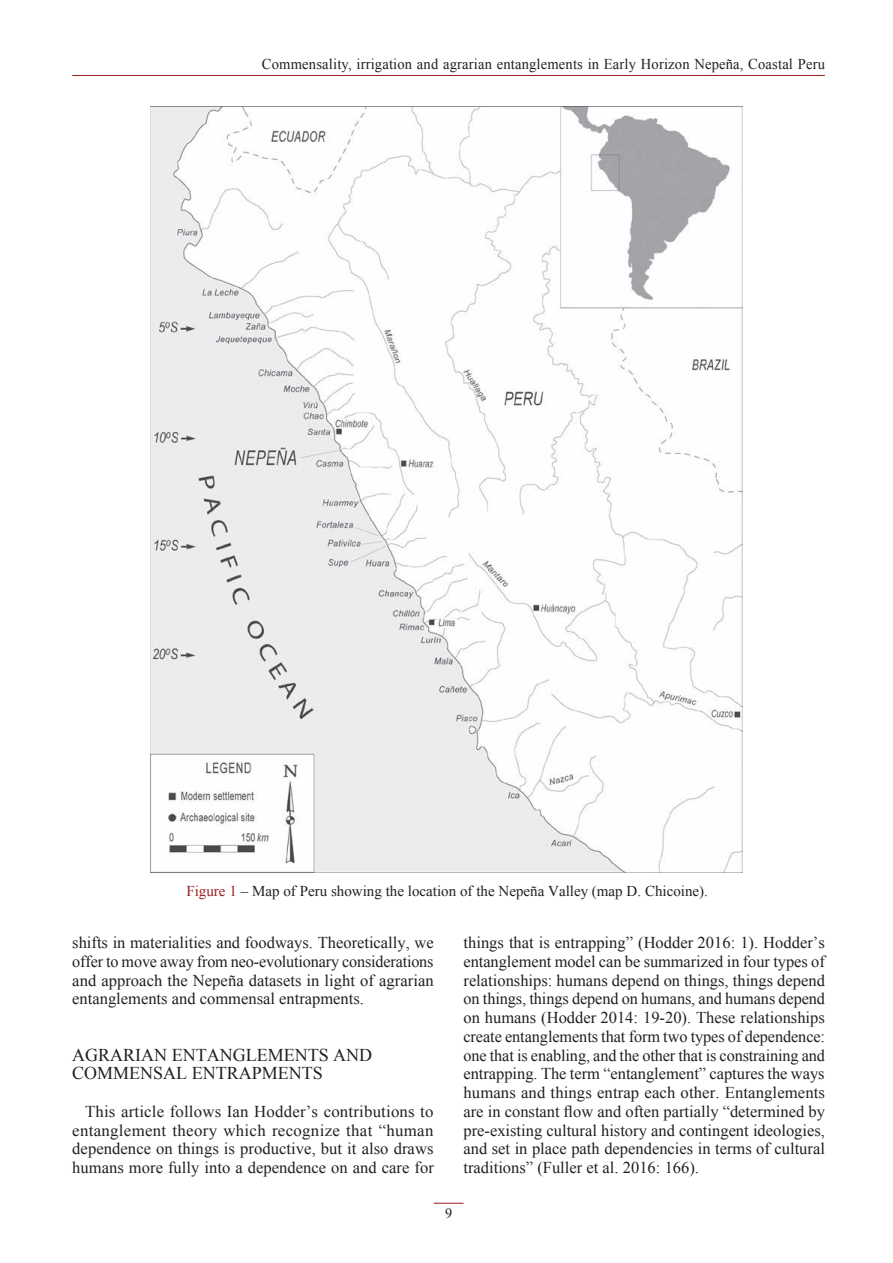
<style>
.page{position:relative;width:893px;height:1263px;background:#fff}
.page>*{position:absolute;margin:0;border:0;box-sizing:border-box;transform-origin:0 0}
.T_a{font:18px/18.8px "Times New Roman";color:#231f20}
.txt_Normal_sa{font:16.5px/18.8px "Times New Roman";color:#231f20;text-align:justify}
.txt_Normal{font:16.5px/18.8px "Times New Roman";color:#231f20;text-align:justify}
.paratxt_Bandeau_Hdp{font:15px "Times New Roman";letter-spacing:.01em;color:#231f20}
.titre_figure{font:15px "Times New Roman";color:#231f20}
.paratxt_Folio{font:14.25px "Times New Roman";color:#231f20}
.s1{color:#9c1e1f}
</style>
<div class="page">
<hr style="left:72px;top:75px;width:753px;height:1px;background:#9c1e1f">
<svg style="left:434px;top:1203px;width:29px;height:1px"></svg>
<img style="left:150px;top:106px;width:593px;height:766px">
<p class="paratxt_Bandeau_Hdp" style="left:262px;top:54px;width:564px">Commensality, irrigation and agrarian entanglements in Early Horizon Nepeña, Coastal Peru</p>
<p class="titre_figure" style="left:186px;top:880px;width:523px"><span class="s1">Figure 1</span> – Map of Peru showing the location of the Nepeña Valley (map D. Chicoine).</p>
<p class="txt_Normal" style="left:72px;top:933px;width:363px">shifts in materialities and foodways. Theoretically, we offer to move away from neo-evolutionary considerations and approach the Nepeña datasets in light of agrarian entanglements and commensal entrapments.</p>
<p class="T_a" style="left:72px;top:1045px;width:301px">AGRARIAN ENTANGLEMENTS AND<br>COMMENSAL ENTRAPMENTS</p>
<p class="txt_Normal_sa" style="left:72px;top:1102px;width:363px;text-indent:13px">This article follows Ian Hodder’s contributions to entanglement theory which recognize that “human dependence on things is productive, but it also draws humans more fully into a dependence on and care for</p>
<p class="txt_Normal_sa" style="left:463px;top:933px;width:363px">things that is entrapping” (Hodder 2016: 1). Hodder’s entanglement model can be summarized in four types of relationships: humans depend on things, things depend on things, things depend on humans, and humans depend on humans (Hodder 2014: 19-20). These relationships create entanglements that form two types of dependence: one that is enabling, and the other that is constraining and entrapping. The term “entanglement” captures the ways humans and things entrap each other. Entanglements are in constant flow and often partially “determined by pre-existing cultural history and contingent ideologies, and set in place path dependencies in terms of cultural traditions” (Fuller et al. 2016: 166).</p>
<p class="paratxt_Folio" style="left:445px;top:1204px;width:9px">9</p>
</div>
